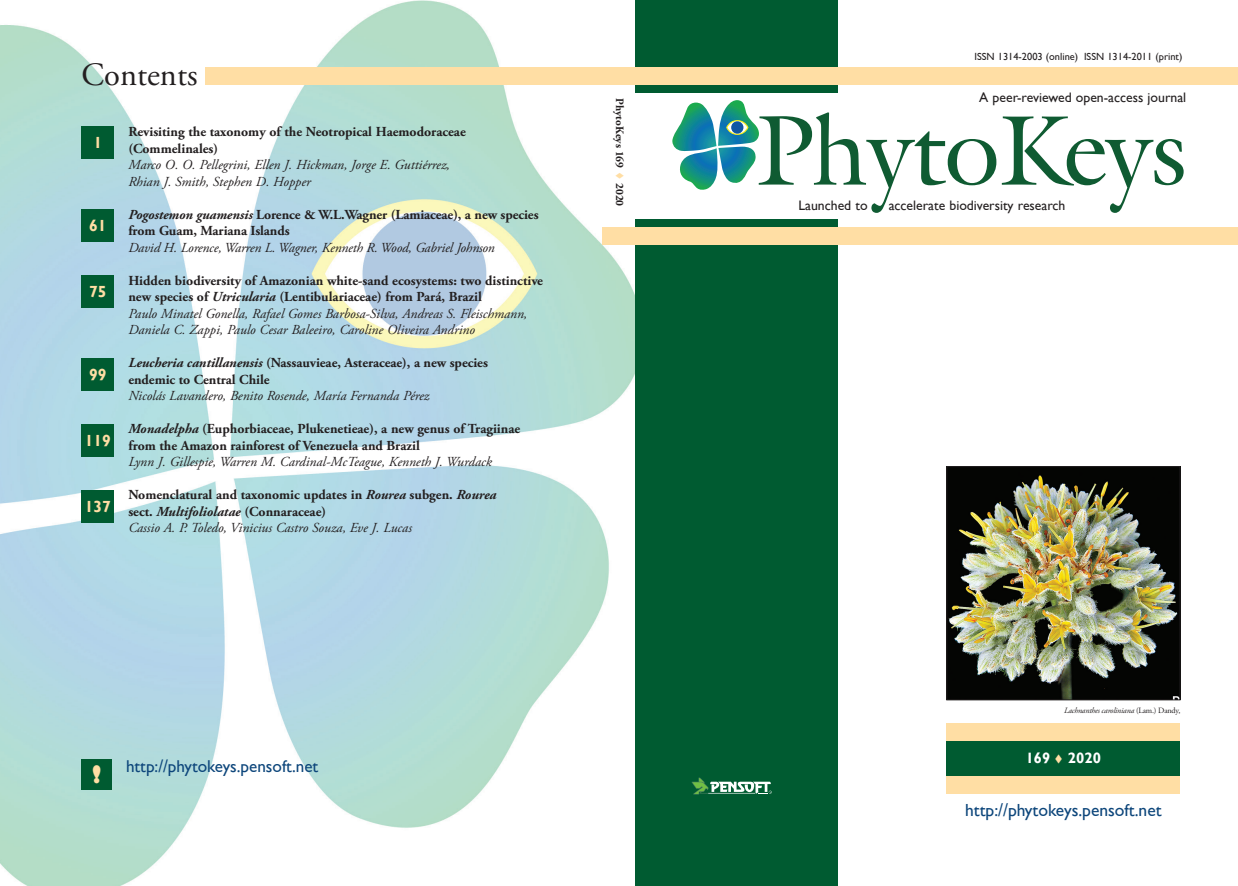
<style>
.page{position:relative;width:1238px;height:886px;background:#fff}
.page>*{position:absolute;margin:0;border:0;box-sizing:border-box;transform-origin:0 0}
.t1{font:32.5px "Adobe Garamond Pro";color:#231f20}
.t2{font:17.5px "Gill Sans";color:#0d467b}
.t3{font:17.12px "Gill Sans";color:#0d467b}
.t4{font:700 16.12px "Gill Sans";color:#ffdea4}
.t5{font:700 15px "Gill Sans";color:#fff}
.t6{font:italic 13.75px/16.5px "Adobe Garamond Pro";color:#231f20}
.t7{font:700 13.75px/16.5px "Adobe Garamond Pro";color:#231f20}
.t8{font:13.75px "Gill Sans";color:#231f20}
.t9{font:700 11.25px "Adobe Garamond Pro";color:#231f20}
.t10{font:10.38px "Gill Sans";color:#231f20}
.t11{font:italic 8.12px "Adobe Garamond Pro";letter-spacing:-.02em;color:#231f20}
.s1{font-style:italic}
.s2{font-weight:700;font-style:normal}
.s3{font-weight:700}
.s4{font-weight:400;font-style:italic}
.s5{color:#ffdea4}
.s6{font-weight:800;font-size:23.25px;color:#ffdea4}
.s7{font-style:normal}
</style>
<div class="page">
<img style="left:948px;top:468px;width:230px;height:230px">
<div style="left:946px;top:466px;width:234px;height:234px;border:1px solid #231f20"></div>
<img style="left:0;top:0;width:659px;height:886px">
<svg style="left:1002px;top:116px;width:181px;height:97px"></svg>
<svg style="left:672px;top:100px;width:324px;height:113px"></svg>
<svg style="left:727px;top:121px;width:20px;height:13px"></svg>
<div style="left:731px;top:121px;width:12px;height:13px;background:#1056a3;border-radius:50%"></div>
<div style="left:635px;top:220px;width:202px;height:666px;background:#005b31"></div>
<div style="left:635px;top:0;width:202px;height:92px;background:#005b31"></div>
<div style="left:206px;top:67px;width:1032px;height:18px;background:#ffdea4"></div>
<div style="left:602px;top:227px;width:636px;height:17px;background:#ffdea4"></div>
<div style="left:946px;top:740px;width:234px;height:36px;background:#005b31"></div>
<div style="left:946px;top:723px;width:234px;height:17px;background:#ffdea4"></div>
<div style="left:946px;top:776px;width:234px;height:18px;background:#ffdea4"></div>
<div style="left:82px;top:126px;width:32px;height:33px;background:#005b31"></div>
<div style="left:82px;top:209px;width:32px;height:33px;background:#005b31"></div>
<div style="left:82px;top:275px;width:32px;height:33px;background:#005b31"></div>
<div style="left:82px;top:490px;width:32px;height:33px;background:#005b31"></div>
<div style="left:82px;top:424px;width:32px;height:33px;background:#005b31"></div>
<div style="left:82px;top:358px;width:32px;height:33px;background:#005b31"></div>
<svg style="left:691px;top:777px;width:81px;height:17px"></svg>
<div style="left:82px;top:759px;width:30px;height:30px;background:#005b31"></div>
<h1 class="t1" style="left:82px;top:55px;width:117px">Contents</h1>
<p class="t4" style="left:93px;top:133px;width:10px">1</p>
<p class="t7" style="left:128px;top:124px;width:339px">Revisiting the taxonomy of the Neotropical Haemodoraceae (Commelinales)</p>
<p class="t6" style="left:128px;top:157px;width:323px">Marco O. O. Pellegrini, Ellen J. Hickman, Jorge E. Guttiérrez,<br>Rhian J. Smith, Stephen D. Hopper</p>
<p class="t7" style="left:128px;top:206px;width:412px"><span class="s1">Pogostemon guamensis</span> Lorence &amp; W.L.Wagner (Lamiaceae), a new species from Guam, Mariana Islands</p>
<p class="t6" style="left:128px;top:239px;width:368px">David H. Lorence, Warren L. Wagner, Kenneth R. Wood, Gabriel Johnson</p>
<p class="t6" style="left:128px;top:272px;width:416px"><span class="s2">Hidden biodiversity of Amazonian white-sand ecosystems: two distinctive new species of</span> <span class="s3">Utricularia</span> <span class="s2">(Lentibulariaceae) from Pará, Brazil<br></span>Paulo Minatel Gonella, Rafael Gomes Barbosa-Silva, Andreas S. Fleischmann, Daniela C. Zappi, Paulo Cesar Baleeiro, Caroline Oliveira Andrino</p>
<p class="t7" style="left:128px;top:355px;width:361px"><span class="s1">Leucheria cantillanensis</span> (Nassauvieae, Asteraceae), a new species endemic to Central Chile</p>
<p class="t6" style="left:128px;top:388px;width:303px">Nicolás Lavandero, Benito Rosende, María Fernanda Pérez</p>
<p class="t7" style="left:128px;top:421px;width:393px"><span class="s1">Monadelpha</span> (Euphorbiaceae, Plukenetieae), a new genus of Tragiinae from the Amazon rainforest of Venezuela and Brazil</p>
<p class="t6" style="left:128px;top:454px;width:365px">Lynn J. Gillespie, Warren M. Cardinal-McTeague, Kenneth J. Wurdack</p>
<p class="t7" style="left:128px;top:487px;width:370px">Nomenclatural and taxonomic updates in <span class="s1">Rourea</span> subgen. <span class="s1">Rourea </span>sect. <span class="s1">Multifoliolatae</span> (Connaraceae)<br><span class="s4">Cassio A. P. Toledo, Vinicius Castro Souza, Eve J. Lucas</span></p>
<p class="t4" style="left:89px;top:216px;width:19px">61</p>
<p class="t4" style="left:89px;top:282px;width:19px">75</p>
<p class="t4" style="left:89px;top:365px;width:19px">99</p>
<p class="t4" style="left:85px;top:431px;width:28px">119</p>
<p class="t4" style="left:85px;top:497px;width:28px">137</p>
<p class="t9" style="left:626px;top:98px;width:110px;rotate:90deg">PhytoKeys 169 <span class="s5">▼</span> 2020</p>
<p class="t3" style="left:92px;top:757px;width:228px"><span class="s6">!</span> http://phytokeys.pensoft.net</p>
<p class="t10" style="left:974px;top:51px;width:209px">ISSN 1314-2003 (online) ISSN 1314-2011 (print)</p>
<p class="t8" style="left:979px;top:89px;width:208px">A peer-reviewed open-access journal</p>
<p class="t8" style="left:798px;top:197px;width:71px">Launched to</p>
<p class="t8" style="left:888px;top:197px;width:178px">accelerate biodiversity research</p>
<p class="t11" style="left:1064px;top:705px;width:118px">Lachnanthes caroliniana <span class="s7">(Lam.) Dandy,</span></p>
<p class="t5" style="left:1026px;top:749px;width:77px">169 <span class="s5">▼</span> 2020</p>
<p class="t2" style="left:965px;top:800px;width:198px">http://phytokeys.pensoft.net</p>
</div>
